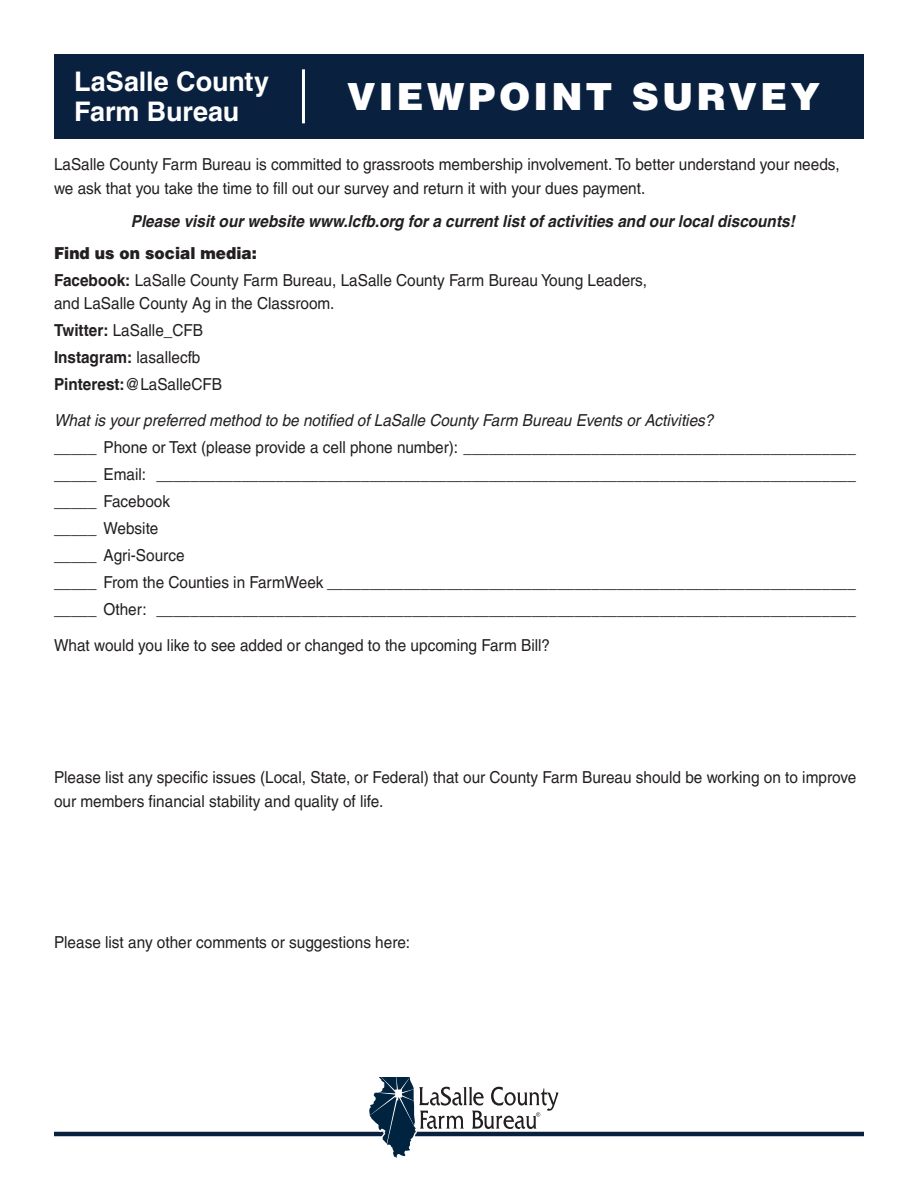
<style>
.page{position:relative;width:918px;height:1188px;background:#fff}
.page>*{position:absolute;margin:0;border:0;box-sizing:border-box;transform-origin:0 0}
.t1{font:900 37.5px "Helvetica LT Pro";letter-spacing:.085em;color:#fff}
.t2{font:700 27px/30px "Helvetica LT Pro";letter-spacing:-.005em;color:#fff}
.t3{font:16.5px/27px "Helvetica LT Pro";color:#231f20;scale:.93 1}
.t4{font:italic 700 16.5px "Helvetica LT Pro";color:#231f20;scale:.93 1}
.t5{font:italic 16.5px "Helvetica LT Pro";color:#231f20;scale:.93 1}
.t6{font:900 16.5px "Helvetica LT Pro";color:#231f20;scale:.93 1}
.t7{font:700 16.5px "Helvetica LT Pro";color:#231f20;scale:.93 1}
.s1{font-weight:700}
.s2{font-weight:400}
</style>
<div class="page">
<hr style="left:54px;top:1132px;width:810px;height:4px;background:#09213f">
<svg style="left:368px;top:1077px;width:192px;height:81px"></svg>
<div style="left:54px;top:54px;width:810px;height:84px;background:#09213f"></div>
<hr style="left:302px;top:69px;width:3px;height:54px;background:#fff">
<p class="t2" style="left:74px;top:66px;width:196px">LaSalle County<br>Farm Bureau</p>
<p class="t1" style="left:347px;top:72px;width:475px">VIEWPOINT SURVEY</p>
<p class="t3" style="left:54px;top:152px;width:846px;line-height:24px">LaSalle County Farm Bureau is committed to grassroots membership involvement. To better understand your needs, we ask that you take the time to fill out our survey and return it with your dues payment.</p>
<p class="t4" style="left:131px;top:211px;width:715px">Please visit our website www.lcfb.org for a current list of activities and our local discounts!</p>
<p class="t6" style="left:54px;top:242px;width:220px">Find us on social media:</p>
<p class="t3" style="left:54px;top:269px;width:639px;line-height:22.5px"><span class="s1">Facebook:</span> LaSalle County Farm Bureau, LaSalle County Farm Bureau Young Leaders, and LaSalle County Ag in the Classroom.</p>
<p class="t3" style="left:54px;top:316px;width:162px"><span class="s1">Twitter:</span> LaSalle_CFB</p>
<p class="t7" style="left:54px;top:347px;width:159px">Instagram: <span class="s2">lasallecfb</span></p>
<p class="t3" style="left:54px;top:370px;width:182px"><span class="s1">Pinterest:</span>@LaSalleCFB</p>
<p class="t5" style="left:54px;top:410px;width:711px">What is your preferred method to be notified of LaSalle County Farm Bureau Events or Activities?</p>
<p class="t3" style="left:54px;top:433px;width:864px">_____ Phone or Text (please provide a cell phone number): ______________________________________________</p>
<p class="t3" style="left:54px;top:460px;width:864px">_____ Email: __________________________________________________________________________________</p>
<p class="t3" style="left:54px;top:487px;width:142px">_____ Facebook _____ Website _____ Agri-Source</p>
<p class="t3" style="left:54px;top:568px;width:864px">_____ From the Counties in FarmWeek ______________________________________________________________ _____ Other: __________________________________________________________________________________</p>
<p class="t3" style="left:54px;top:631px;width:535px">What would you like to see added or changed to the upcoming Farm Bill?</p>
<p class="t3" style="left:54px;top:765px;width:864px;line-height:24px">Please list any specific issues (Local, State, or Federal) that our County Farm Bureau should be working on to improve our members financial stability and quality of life.</p>
<p class="t3" style="left:54px;top:928px;width:385px">Please list any other comments or suggestions here:</p>
</div>
